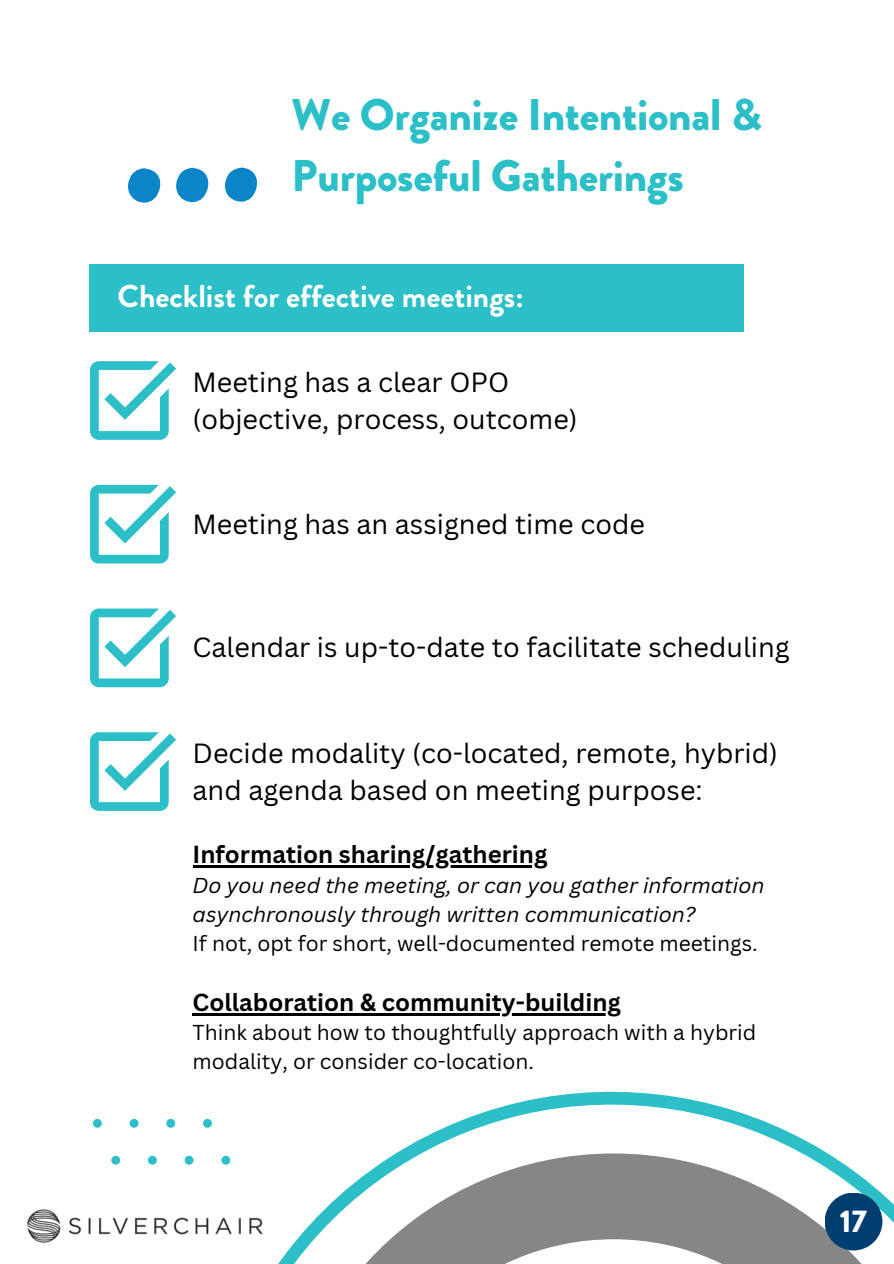
<style>
.page{position:relative;width:894px;height:1264px;background:#fff}
.page>*{position:absolute;margin:0;border:0;box-sizing:border-box;transform-origin:0 0}
.t1{font:900 44.25px/61.1px "Brandon Grotesque";letter-spacing:-.005em;color:#2dbfc8}
.t2{font:700 31.5px "Brandon Grotesque";color:#fff}
.t3{font:900 31.35px "Brandon Grotesque";color:#fff}
.t4{font:27px/37.2px "Canva Sans";color:#000}
.t5{font:700 24px "Canva Sans";color:#000}
.t6{font:21px/29.2px "Canva Sans";color:#000}
.t7{font:italic 21px/29.2px "Canva Sans";color:#000}
</style>
<div class="page">
<svg style="left:95px;top:1015px;width:732px;height:248px"></svg>
<svg style="left:280px;top:1153px;width:613px;height:110px;fill:#868686"></svg>
<svg style="left:93px;top:1118px;width:9px;height:9px"></svg>
<svg style="left:130px;top:1118px;width:8px;height:9px"></svg>
<svg style="left:166px;top:1118px;width:9px;height:9px"></svg>
<svg style="left:203px;top:1118px;width:9px;height:9px"></svg>
<svg style="left:111px;top:1155px;width:9px;height:9px"></svg>
<svg style="left:148px;top:1155px;width:9px;height:9px"></svg>
<svg style="left:185px;top:1155px;width:8px;height:9px"></svg>
<svg style="left:221px;top:1155px;width:8px;height:9px"></svg>
<img style="left:27px;top:1196px;width:257px;height:59px">
<div style="left:824px;top:1192px;width:58px;height:58px;background:#003e6f;border-radius:50%"></div>
<svg style="left:128px;top:167px;width:129px;height:35px"></svg>
<div style="left:89px;top:264px;width:655px;height:67px;background:#2dbfc8"></div>
<svg style="left:90px;top:361px;width:86px;height:79px"></svg>
<svg style="left:90px;top:485px;width:86px;height:78px"></svg>
<svg style="left:90px;top:608px;width:86px;height:79px"></svg>
<svg style="left:90px;top:732px;width:86px;height:79px"></svg>
<hr style="left:192px;top:865px;width:355px;height:2px;background:#000">
<hr style="left:192px;top:1013px;width:429px;height:2px;background:#000">
<h2 class="t1" style="left:291px;top:84px;width:471px">We Organize Intentional &amp;<br>Purposeful Gatherings</h2>
<p class="t2" style="left:117px;top:274px;width:407px">Checklist for effective meetings:</p>
<h3 class="t4" style="left:192px;top:362px;width:386px">Meeting has a clear OPO (objective, process, outcome)</h3>
<p class="t4" style="left:192px;top:504px;width:454px">Meeting has an assigned time code</p>
<h3 class="t4" style="left:192px;top:628px;width:598px">Calendar is up-to-date to facilitate scheduling</h3>
<p class="t4" style="left:192px;top:733px;width:586px">Decide modality (co-located, remote, hybrid) and agenda based on meeting purpose:</p>
<h3 class="t5" style="left:192px;top:837px;width:356px">Information sharing/gathering</h3>
<p class="t7" style="left:192px;top:869px;width:573px">Do you need the meeting, or can you gather information asynchronously through written communication?</p>
<h3 class="t6" style="left:192px;top:928px;width:566px">If not, opt for short, well-documented remote meetings.</h3>
<p class="t5" style="left:192px;top:985px;width:430px">Collaboration &amp; community-building</p>
<p class="t6" style="left:192px;top:1017px;width:565px">Think about how to thoughtfully approach with a hybrid modality, or consider co-location.</p>
<h1 class="t3" style="left:839px;top:1199px;width:29px">17</h1>
</div>
